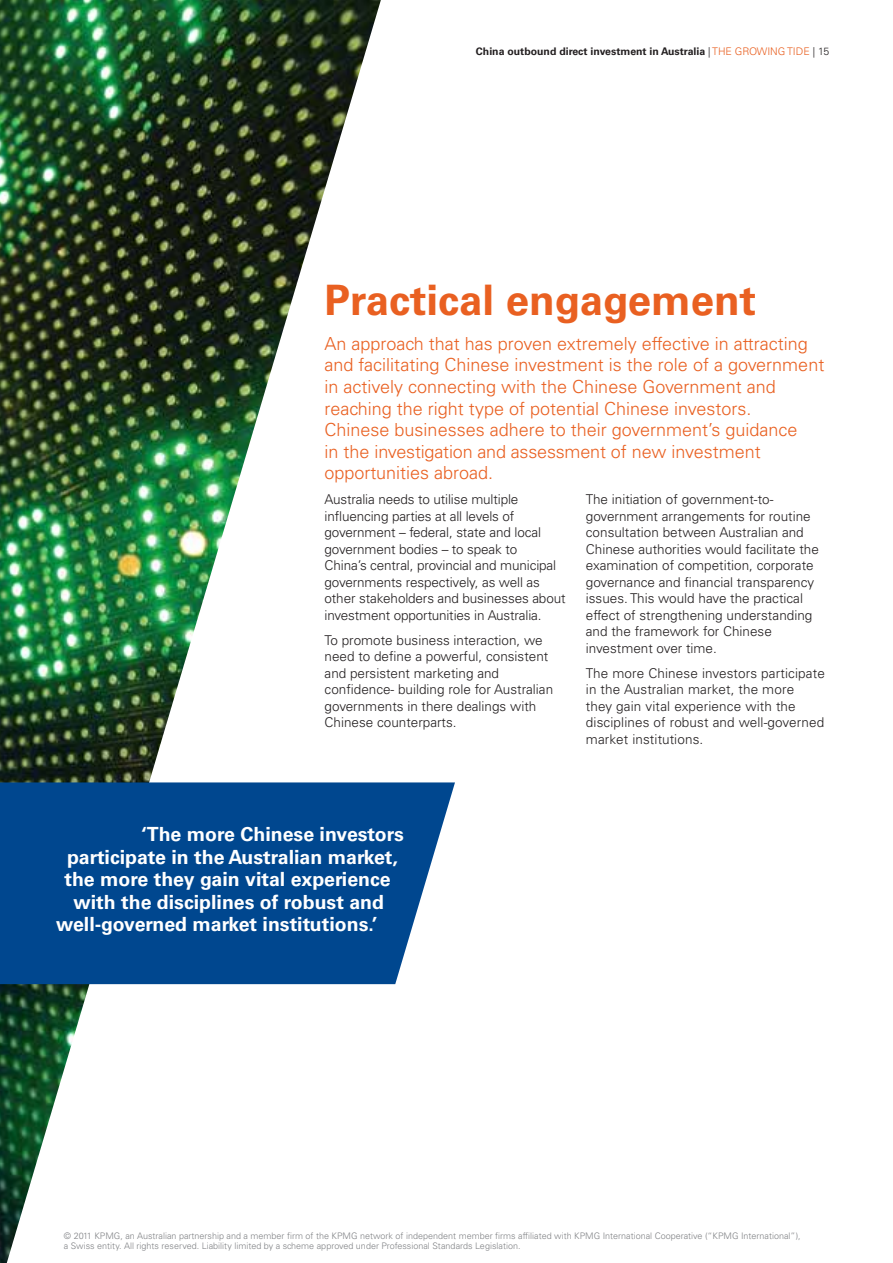
<style>
.page{position:relative;width:893px;height:1263px;background:#fff}
.page>*{position:absolute;margin:0;border:0;box-sizing:border-box;transform-origin:0 0}
.t1{font:700 42px "Univers LT Std";color:#e96021}
.t2{font:700 19.5px "Univers LT Std";color:#fff}
.t3{font:300 18px/21.6px "Univers LT Std";color:#e96021}
.t4{font:300 13.5px/16.5px "Univers LT Std";color:#231f20}
.t5{font:700 10.5px "Univers LT Std";color:#231f20}
.t6{font:300 9px/10.8px "Univers LT Std";color:#808285}
.s1{font-weight:300}
.s2{font-weight:300;color:#e96021}
</style>
<div class="page">
<img style="left:0;top:0;width:381px;height:1263px">
<svg style="left:0;top:782px;width:455px;height:202px;background:#115396"></svg>
<p class="t5" style="left:476px;top:45px;width:355px">China outbound direct investment in Australia <span class="s1">|</span> <span class="s2">THE GROWING TIDE</span> <span class="s1">| 15</span></p>
<h1 class="t1" style="left:325px;top:276px;width:433px">Practical engagement</h1>
<p class="t3" style="left:325px;top:332px;width:501px">An approach that has proven extremely effective in attracting and facilitating Chinese investment is the role of a government in actively connecting with the Chinese Government and reaching the right type of potential Chinese investors.<br>Chinese businesses adhere to their government’s guidance<br>in the investigation and assessment of new investment opportunities abroad.</p>
<p class="t4" style="left:325px;top:491px;width:242px">Australia needs to utilise multiple influencing parties at all levels of government – federal, state and local government bodies – to speak to<br>China’s central, provincial and municipal governments respectively, as well as other stakeholders and businesses about investment opportunities in Australia.</p>
<p class="t4" style="left:325px;top:632px;width:230px">To promote business interaction, we need to define a powerful, consistent and persistent marketing and confidence- building role for Australian governments in there dealings with Chinese counterparts.</p>
<p class="t4" style="left:586px;top:491px;width:235px">The initiation of government-to&shy;government arrangements for routine consultation between Australian and Chinese authorities would facilitate the examination of competition, corporate governance and financial transparency issues. This would have the practical effect of strengthening understanding and the framework for Chinese investment over time.</p>
<p class="t4" style="left:586px;top:665px;width:241px">The more Chinese investors participate in the Australian market, the more<br>they gain vital experience with the disciplines of robust and well-governed market institutions.</p>
<h2 class="t2" style="left:141px;top:823px;width:264px">‘The more Chinese investors</h2>
<h2 class="t2" style="left:67px;top:845px;width:332px">participate in the Australian market,</h2>
<h2 class="t2" style="left:64px;top:868px;width:328px">the more they gain vital experience</h2>
<h2 class="t2" style="left:74px;top:890px;width:312px">with the disciplines of robust and</h2>
<h2 class="t2" style="left:56px;top:913px;width:323px">well-governed market institutions.’</h2>
<p class="t6" style="left:64px;top:1230px;width:738px">© 2011 KPMG, an Australian partnership and a member firm of the KPMG network of independent member firms affiliated with KPMG International Cooperative (“KPMG International”), a Swiss entity. All rights reserved. Liability limited by a scheme approved under Professional Standards Legislation.</p>
</div>
